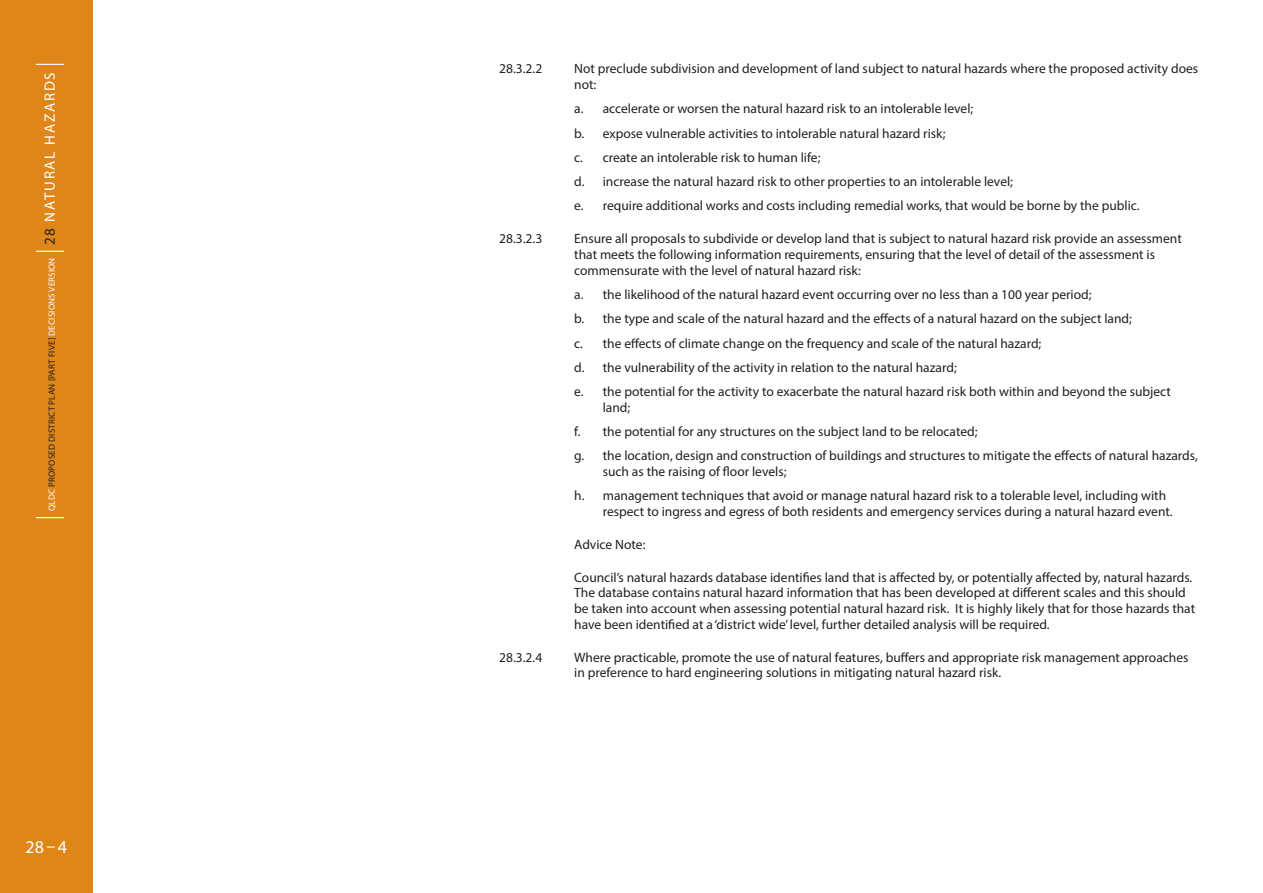
<style>
.page{position:relative;width:1263px;height:893px;background:#fff}
.page>*{position:absolute;margin:0;border:0;box-sizing:border-box;transform-origin:0 0}
.t1{font:18px "Myriad Pro";color:#fff}
.t2{font:13.5px/24.3px "Myriad Pro";color:#231f20}
.t3{font:9px "Myriad Pro";letter-spacing:.02em;color:#231f20}
.s1{color:#fff}
.s2{font-size:15px}
.s3{font-size:15px;color:#fff}
</style>
<div class="page">
<div style="left:0;top:0;width:92px;height:893px;background:#df8619"></div>
<svg style="left:36px;top:517px;width:28px;height:1px"></svg>
<svg style="left:36px;top:251px;width:28px;height:1px"></svg>
<svg style="left:36px;top:64px;width:28px;height:1px"></svg>
<p class="t3" style="left:46px;top:511px;width:439px;rotate:-90deg"><span class="s1">QLDC</span> PROPOSED DISTRICT PLAN [PART FIVE] <span class="s1">DECISIONS VERSION</span> <span class="s2">28</span> <span class="s3">nat ural ha zards</span></p>
<h1 class="t1" style="left:25px;top:836px;width:43px">28–4</h1>
<p class="t2" style="left:499px;top:57px;width:45px">28.3.2.2</p>
<p class="t2" style="left:574px;top:61px;width:625px;line-height:15.8px">Not preclude subdivision and development of land subject to natural hazards where the proposed activity does not:</p>
<p class="t2" style="left:574px;top:97px;width:567px">a. accelerate or worsen the natural hazard risk to an intolerable level;<br>b. expose vulnerable activities to intolerable natural hazard risk;<br>c. create an intolerable risk to human life;<br>d. increase the natural hazard risk to other properties to an intolerable level;<br>e. require additional works and costs including remedial works, that would be borne by the public.</p>
<p class="t2" style="left:499px;top:226px;width:45px">28.3.2.3</p>
<p class="t2" style="left:574px;top:231px;width:609px;line-height:15.8px">Ensure all proposals to subdivide or develop land that is subject to natural hazard risk provide an assessment that meets the following information requirements, ensuring that the level of detail of the assessment is commensurate with the level of natural hazard risk:</p>
<p class="t2" style="left:574px;top:282px;width:598px">a. the likelihood of the natural hazard event occurring over no less than a 100 year period;<br>b. the type and scale of the natural hazard and the effects of a natural hazard on the subject land;<br>c. the effects of climate change on the frequency and scale of the natural hazard;<br>d. the vulnerability of the activity in relation to the natural hazard;<br>e. the potential for the activity to exacerbate the natural hazard risk both within and beyond the subject</p>
<p class="t2" style="left:574px;top:395px;width:625px;text-indent:28px">land;<br>f. the potential for any structures on the subject land to be relocated;<br>g. the location, design and construction of buildings and structures to mitigate the effects of natural hazards,</p>
<p class="t2" style="left:574px;top:459px;width:593px;text-indent:28px">such as the raising of floor levels;<br>h. management techniques that avoid or manage natural hazard risk to a tolerable level, including with</p>
<p class="t2" style="left:603px;top:499px;width:571px">respect to ingress and egress of both residents and emergency services during a natural hazard event.</p>
<p class="t2" style="left:574px;top:532px;width:73px">Advice Note:</p>
<p class="t2" style="left:574px;top:569px;width:622px;line-height:15.8px">Council’s natural hazards database identifies land that is affected by, or potentially affected by, natural hazards.<br>The database contains natural hazard information that has been developed at different scales and this should be taken into account when assessing potential natural hazard risk. It is highly likely that for those hazards that have been identified at a ‘district wide’ level, further detailed analysis will be required.</p>
<p class="t2" style="left:499px;top:645px;width:45px">28.3.2.4</p>
<p class="t2" style="left:574px;top:649px;width:616px;line-height:15.8px">Where practicable, promote the use of natural features, buffers and appropriate risk management approaches in preference to hard engineering solutions in mitigating natural hazard risk.</p>
</div>
